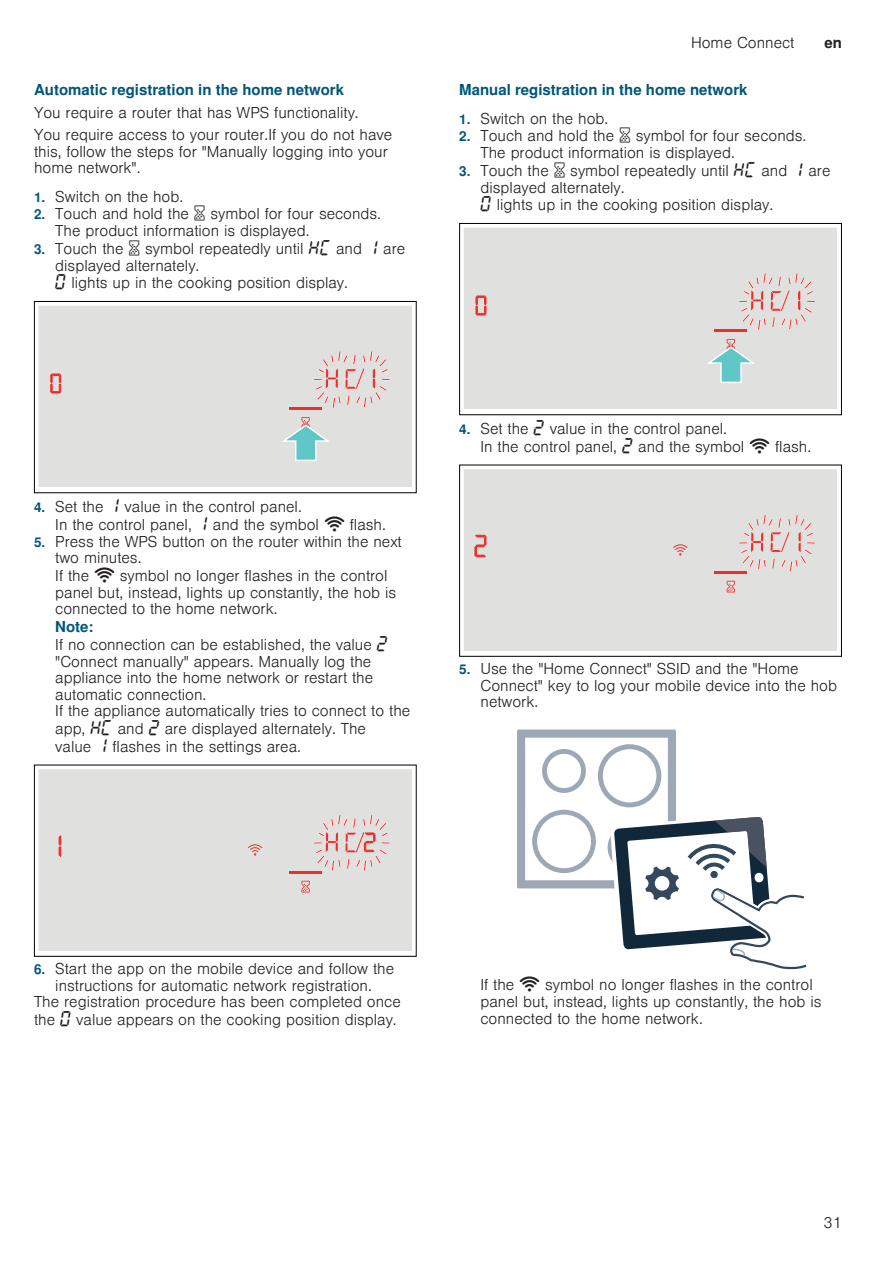
<style>
.page{position:relative;width:893px;height:1263px;background:#fff}
.page>*{position:absolute;margin:0;border:0;box-sizing:border-box;transform-origin:0 0}
.t1{font:300 15px/16.8px "Nimbus San L";color:#231f20}
.t2{font:700 15px "Nimbus San L";color:#00567a}
.t3{font:700 15px "Nimbus San L";color:#231f20}
.s1{font-weight:700;font-size:13.5px;color:#00567a}
.s2{font-family:"BSH Symb PH3";font-weight:400;font-size:16.5px}
.s3{font-family:"BSH Symb All";font-weight:400;font-size:16.5px}
.s4{font-weight:700;color:#00567a}
</style>
<div class="page">
<div style="left:38px;top:306px;width:374px;height:181px;background:#e0e1df"></div>
<div style="left:34px;top:301px;width:383px;height:192px;border:1px solid #000001"></div>
<hr style="left:289px;top:408px;width:33px;height:2px;background:#ee2d2d">
<svg style="left:50px;top:373px;width:12px;height:21px"></svg>
<svg style="left:302px;top:350px;width:88px;height:59px;background:#e2d2d1"></svg>
<svg style="left:282px;top:417px;width:50px;height:45px;background:#bed9d8"></svg>
<div style="left:38px;top:769px;width:374px;height:182px;background:#e0e1df"></div>
<div style="left:34px;top:765px;width:383px;height:192px;border:1px solid #000001"></div>
<hr style="left:289px;top:871px;width:33px;height:2px;background:#ee2d2d">
<svg style="left:301px;top:881px;width:9px;height:11px"></svg>
<svg style="left:302px;top:813px;width:88px;height:59px;background:#e2d1cf"></svg>
<svg style="left:58px;top:834px;width:4px;height:24px"></svg>
<svg style="left:247px;top:844px;width:16px;height:11px"></svg>
<div style="left:464px;top:228px;width:373px;height:181px;background:#e0e1df"></div>
<div style="left:459px;top:223px;width:383px;height:192px;border:1px solid #000001"></div>
<hr style="left:714px;top:330px;width:33px;height:2px;background:#ee2d2d">
<svg style="left:475px;top:295px;width:12px;height:21px"></svg>
<svg style="left:727px;top:272px;width:88px;height:59px;background:#e2d2d1"></svg>
<svg style="left:707px;top:339px;width:51px;height:45px;background:#bfd9d8"></svg>
<div style="left:464px;top:469px;width:373px;height:182px;background:#e0e1df"></div>
<div style="left:459px;top:465px;width:383px;height:192px;border:1px solid #000001"></div>
<hr style="left:714px;top:571px;width:33px;height:2px;background:#ee2d2d">
<svg style="left:727px;top:581px;width:8px;height:11px"></svg>
<svg style="left:474px;top:534px;width:13px;height:24px"></svg>
<svg style="left:727px;top:513px;width:88px;height:60px;background:#e2d3d1"></svg>
<svg style="left:673px;top:544px;width:15px;height:12px"></svg>
<svg style="left:517px;top:729px;width:290px;height:241px"></svg>
<p class="t2" style="left:34px;top:81px;width:312px">Automatic registration in the home network</p>
<p class="t1" style="left:34px;top:101px;width:360px;line-height:22.5px">You require a router that has WPS functionality.<br>You require access to your router.If you do not have</p>
<p class="t1" style="left:34px;top:143px;width:355px">this, follow the steps for "Manually logging into your home network".</p>
<p class="t1" style="left:34px;top:188px;width:151px"><span class="s1">1.</span> Switch on the hob.</p>
<p class="t1" style="left:55px;top:206px;width:327px;text-indent:-21px"><span class="s1">2.</span> Touch and hold the <span class="s2">t</span> symbol for four seconds.<br>The product information is displayed.</p>
<p class="t1" style="left:55px;top:240px;width:351px;line-height:17.2px;text-indent:-21px"><span class="s1">3.</span> Touch the <span class="s2">t</span> symbol repeatedly until <span class="s3">•’</span> and <span class="s3">‚</span> are displayed alternately.<br><span class="s3">‹</span> lights up in the cooking position display.</p>
<p class="t1" style="left:691px;top:35px;width:105px">Home Connect</p>
<p class="t3" style="left:824px;top:34px;width:19px">en</p>
<p class="t2" style="left:459px;top:81px;width:290px">Manual registration in the home network</p>
<p class="t1" style="left:459px;top:110px;width:151px"><span class="s1">1.</span> Switch on the hob.</p>
<p class="t1" style="left:480px;top:128px;width:327px;text-indent:-21px"><span class="s1">2.</span> Touch and hold the <span class="s2">t</span> symbol for four seconds.<br>The product information is displayed.</p>
<p class="t1" style="left:480px;top:162px;width:351px;line-height:17.2px;text-indent:-21px"><span class="s1">3.</span> Touch the <span class="s2">t</span> symbol repeatedly until <span class="s3">•’</span> and <span class="s3">‚</span> are displayed alternately.<br><span class="s3">‹</span> lights up in the cooking position display.</p>
<p class="t1" style="left:55px;top:498px;width:332px;line-height:18px;text-indent:-21px"><span class="s1">4.</span> Set the <span class="s3">‚</span> value in the control panel.<br>In the control panel, <span class="s3">‚</span> and the symbol <span class="s2">D</span> flash.</p>
<p class="t1" style="left:55px;top:533px;width:348px;text-indent:-21px"><span class="s1">5.</span> Press the WPS button on the router within the next two minutes.<br>If the <span class="s2">D</span> symbol no longer flashes in the control panel but, instead, lights up constantly, the hob is connected to the home network.</p>
<p class="t1" style="left:55px;top:619px;width:357px"><span class="s4">Note:<br></span>If no connection can be established, the value <span class="s3">ƒ </span>"Connect manually" appears. Manually log the appliance into the home network or restart the automatic connection.<br>If the appliance automatically tries to connect to the app, <span class="s3">•’</span> and <span class="s3">ƒ</span> are displayed alternately. The<br>value <span class="s3">‚</span> flashes in the settings area.</p>
<p class="t1" style="left:480px;top:420px;width:332px;line-height:18px;text-indent:-21px"><span class="s1">4.</span> Set the <span class="s3">ƒ</span> value in the control panel.<br>In the control panel, <span class="s3">ƒ</span> and the symbol <span class="s2">D</span> flash.</p>
<p class="t1" style="left:480px;top:661px;width:358px;text-indent:-21px"><span class="s1">5.</span> Use the "Home Connect" SSID and the "Home<br>Connect" key to log your mobile device into the hob network.</p>
<p class="t1" style="left:34px;top:961px;width:368px;text-align:center"><span class="s1">6.</span> Start the app on the mobile device and follow the instructions for automatic network registration.<br>The registration procedure has been completed once the <span class="s3">‹</span> value appears on the cooking position display.</p>
<p class="t1" style="left:480px;top:977px;width:343px">If the <span class="s2">D</span> symbol no longer flashes in the control panel but, instead, lights up constantly, the hob is connected to the home network.</p>
<p class="t1" style="left:824px;top:1215px;width:20px">31</p>
</div>
